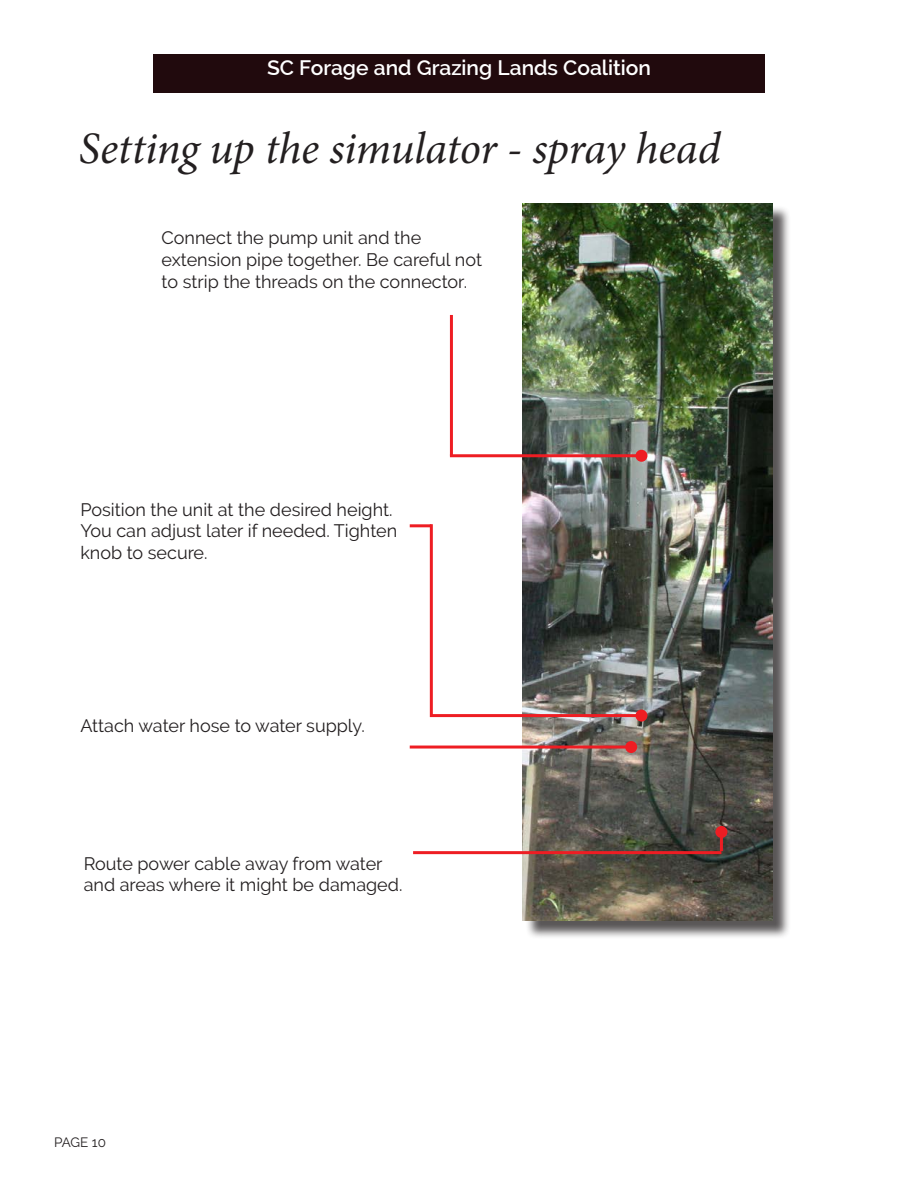
<style>
.page{position:relative;width:918px;height:1188px;background:#fff}
.page>*{position:absolute;margin:0;border:0;box-sizing:border-box;transform-origin:0 0}
.t1{font:italic 45px "Minion Pro";letter-spacing:-.01em;color:#231f20}
.t2{font:600 21px "Raleway";color:#fff}
.t3{font:18px/21.6px "Raleway";color:#231f20}
.t4{font:13.5px "Raleway";letter-spacing:-.015em;color:#231f20}
</style>
<div class="page">
<div style="left:153px;top:54px;width:612px;height:39px;background:#210a0d"></div>
<div style="left:525px;top:205px;width:266px;height:734px;background:#231f20;opacity:.75"></div>
<img style="left:523px;top:203px;width:249px;height:718px">
<svg style="left:428px;top:521px;width:216px;height:198px"></svg>
<div style="left:635px;top:710px;width:12px;height:12px;background:#ee1d23;border-radius:50%"></div>
<hr style="left:410px;top:524px;width:21px;height:3px;background:#ee1d23">
<hr style="left:450px;top:315px;width:3px;height:141px;background:#ee1d23">
<hr style="left:450px;top:454px;width:191px;height:3px;background:#ee1d23">
<div style="left:635px;top:450px;width:12px;height:12px;background:#ee1d23;border-radius:50%"></div>
<hr style="left:410px;top:746px;width:221px;height:3px;background:#ee1d23">
<div style="left:625px;top:741px;width:12px;height:12px;background:#ee1d23;border-radius:50%"></div>
<hr style="left:413px;top:851px;width:308px;height:3px;background:#ee1d23">
<hr style="left:720px;top:832px;width:3px;height:19px;background:#ee1d23">
<div style="left:715px;top:826px;width:12px;height:12px;background:#ee1d23;border-radius:50%"></div>
<p class="t2" style="left:267px;top:56px;width:385px">SC Forage and Grazing Lands Coalition</p>
<p class="t1" style="left:79px;top:118px;width:643px">Setting up the simulator - spray head</p>
<p class="t3" style="left:162px;top:227px;width:322px">Connect the pump unit and the extension pipe together. Be careful not to strip the threads on the connector.</p>
<p class="t3" style="left:80px;top:498px;width:318px">Position the unit at the desired height.<br>You can adjust later if needed. Tighten knob to secure.</p>
<p class="t3" style="left:80px;top:715px;width:286px">Attach water hose to water supply.</p>
<p class="t3" style="left:84px;top:852px;width:320px">Route power cable away from water and areas where it might be damaged.</p>
<p class="t4" style="left:54px;top:1134px;width:53px">PAGE 10</p>
</div>
